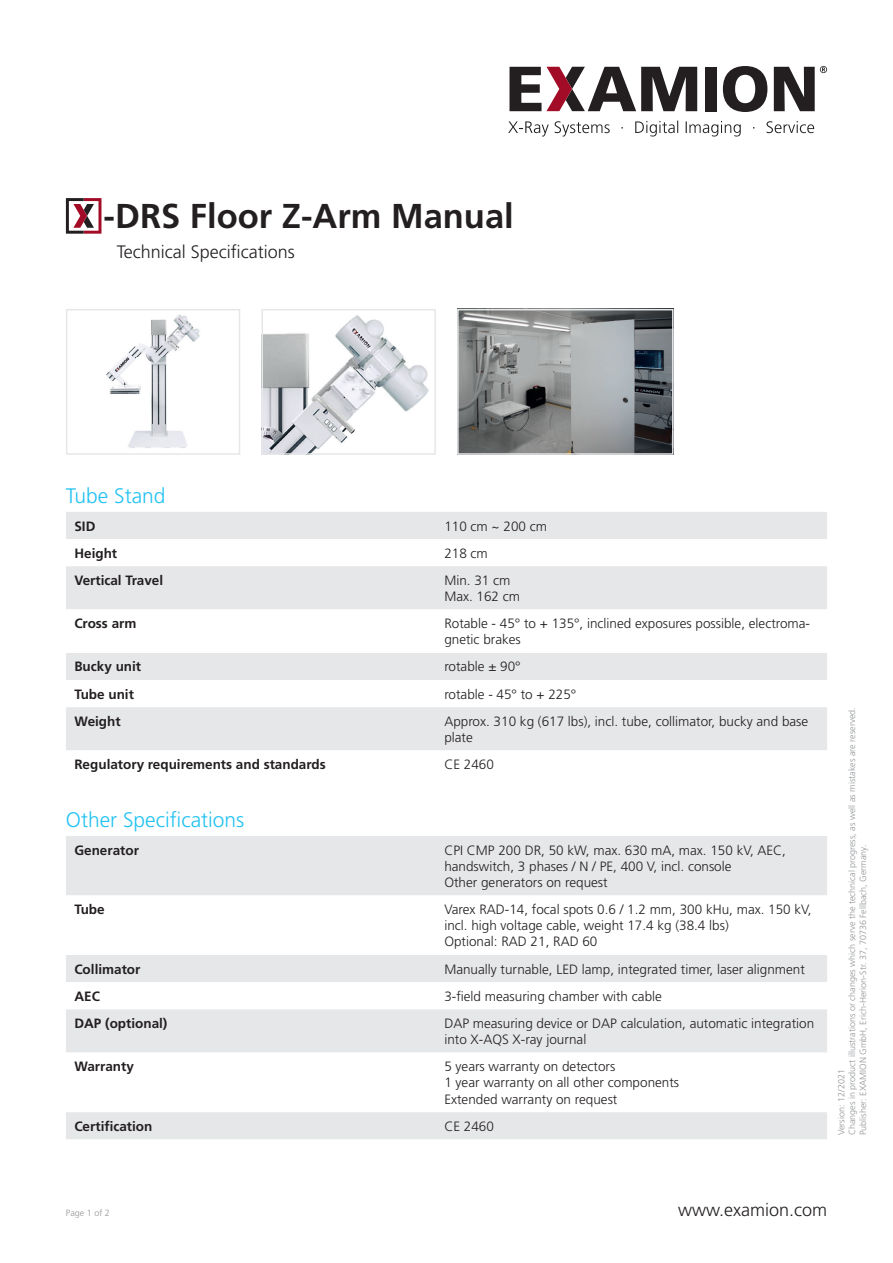
<style>
.page{position:relative;width:893px;height:1263px;background:#fff}
.page>*{position:absolute;margin:0;border:0;box-sizing:border-box;transform-origin:0 0}
.t1{font:700 34.5px "Frutiger LT Std";color:#231f20}
.t2{font:300 21px "Frutiger LT Std";color:#22c2f3}
.t3{font:300 18px "Frutiger LT Std";color:#231f20}
.t4{font:300 13.5px/16.2px "Frutiger LT Std";color:#231f20}
.t5{font:700 13.5px "Frutiger LT Std";color:#231f20}
.t6{font:300 9px/10.8px "Frutiger LT Std";color:#939598}
</style>
<div class="page">
<svg style="left:66px;top:198px;width:35px;height:36px"></svg>
<img style="left:460px;top:312px;width:211px;height:140px">
<div style="left:457px;top:309px;width:217px;height:146px;border:2px solid #e6e7e9"></div>
<img style="left:264px;top:315px;width:165px;height:137px">
<div style="left:261px;top:309px;width:175px;height:146px;border:2px solid #e6e7e9"></div>
<img style="left:106px;top:314px;width:94px;height:134px">
<div style="left:66px;top:309px;width:174px;height:146px;border:2px solid #e6e7e9"></div>
<div style="left:705px;top:67px;width:12px;height:44px;background:#231f20"></div>
<svg style="left:723px;top:66px;width:44px;height:46px"></svg>
<svg style="left:774px;top:66px;width:53px;height:45px"></svg>
<svg style="left:509px;top:67px;width:188px;height:44px"></svg>
<svg style="left:508px;top:121px;width:306px;height:16px"></svg>
<div style="left:66px;top:512px;width:761px;height:27px;background:#e6e7e9"></div>
<svg style="left:66px;top:566px;width:761px;height:184px;fill:#e6e7e9"></svg>
<div style="left:66px;top:836px;width:761px;height:303px;background:#e6e7e9"></div>
<svg style="left:66px;top:895px;width:761px;height:217px"></svg>
<h1 class="t1" style="left:104px;top:196px;width:412px">-DRS Floor Z-Arm Manual</h1>
<h3 class="t3" style="left:117px;top:241px;width:180px">Technical Specifications</h3>
<h2 class="t2" style="left:66px;top:484px;width:101px">Tube Stand</h2>
<p class="t5" style="left:74px;top:518px;width:23px">SID</p>
<p class="t4" style="left:444px;top:518px;width:104px">110 cm ~ 200 cm</p>
<p class="t5" style="left:74px;top:545px;width:44px">Height</p>
<p class="t4" style="left:444px;top:545px;width:45px">218 cm</p>
<p class="t5" style="left:74px;top:572px;width:90px">Vertical Travel</p>
<p class="t4" style="left:444px;top:572px;width:77px">Min. 31 cm<br>Max. 162 cm</p>
<p class="t5" style="left:74px;top:615px;width:64px">Cross arm</p>
<p class="t4" style="left:444px;top:615px;width:367px">Rotable - 45° to + 135°, inclined exposures possible, electroma&shy;gnetic brakes</p>
<p class="t5" style="left:74px;top:659px;width:68px">Bucky unit</p>
<p class="t4" style="left:444px;top:659px;width:78px">rotable ± 90°</p>
<p class="t5" style="left:74px;top:686px;width:61px">Tube unit</p>
<p class="t4" style="left:444px;top:686px;width:133px">rotable - 45° to + 225°</p>
<p class="t5" style="left:74px;top:713px;width:48px">Weight</p>
<p class="t4" style="left:444px;top:713px;width:365px">Approx. 310 kg (617 lbs), incl. tube, collimator, bucky and base plate</p>
<p class="t5" style="left:74px;top:756px;width:253px">Regulatory requirements and standards</p>
<p class="t4" style="left:444px;top:756px;width:51px">CE 2460</p>
<h2 class="t2" style="left:66px;top:808px;width:180px">Other Specifications</h2>
<p class="t5" style="left:74px;top:842px;width:66px">Generator</p>
<p class="t4" style="left:444px;top:842px;width:343px">CPI CMP 200 DR, 50 kW, max. 630 mA, max. 150 kV, AEC, handswitch, 3 phases / N / PE, 400 V, incl. console<br>Other generators on request</p>
<p class="t5" style="left:74px;top:901px;width:32px">Tube</p>
<p class="t4" style="left:444px;top:901px;width:369px">Varex RAD-14, focal spots 0.6 / 1.2 mm, 300 kHu, max. 150 kV, incl. high voltage cable, weight 17.4 kg (38.4 lbs)<br>Optional: RAD 21, RAD 60</p>
<p class="t5" style="left:74px;top:961px;width:68px">Collimator</p>
<p class="t4" style="left:444px;top:961px;width:362px">Manually turnable, LED lamp, integrated timer, laser alignment</p>
<p class="t5" style="left:74px;top:988px;width:27px">AEC</p>
<p class="t4" style="left:444px;top:988px;width:219px">3-field measuring chamber with cable</p>
<p class="t5" style="left:74px;top:1015px;width:95px">DAP (optional)</p>
<p class="t4" style="left:444px;top:1015px;width:371px">DAP measuring device or DAP calculation, automatic integration into X-AQS X-ray journal</p>
<p class="t5" style="left:74px;top:1058px;width:61px">Warranty</p>
<p class="t4" style="left:444px;top:1059px;width:236px">5 years warranty on detectors<br>1 year warranty on all other components<br>Extended warranty on request</p>
<p class="t5" style="left:74px;top:1118px;width:80px">Certification</p>
<p class="t4" style="left:444px;top:1118px;width:51px">CE 2460</p>
<p class="t6" style="left:836px;top:1135px;width:429px;rotate:-90deg">Version: 12/2021<br>Changes in product illustrations or changes which serve the technical progress, as well as mistakes are reserved.<br>Publisher: EXAMION GmbH, Erich-Herion-Str. 37, 70736 Fellbach, Germany.</p>
<p class="t6" style="left:66px;top:1208px;width:46px">Page 1 of 2</p>
<h3 class="t3" style="left:678px;top:1200px;width:151px">www.examion.com</h3>
</div>
